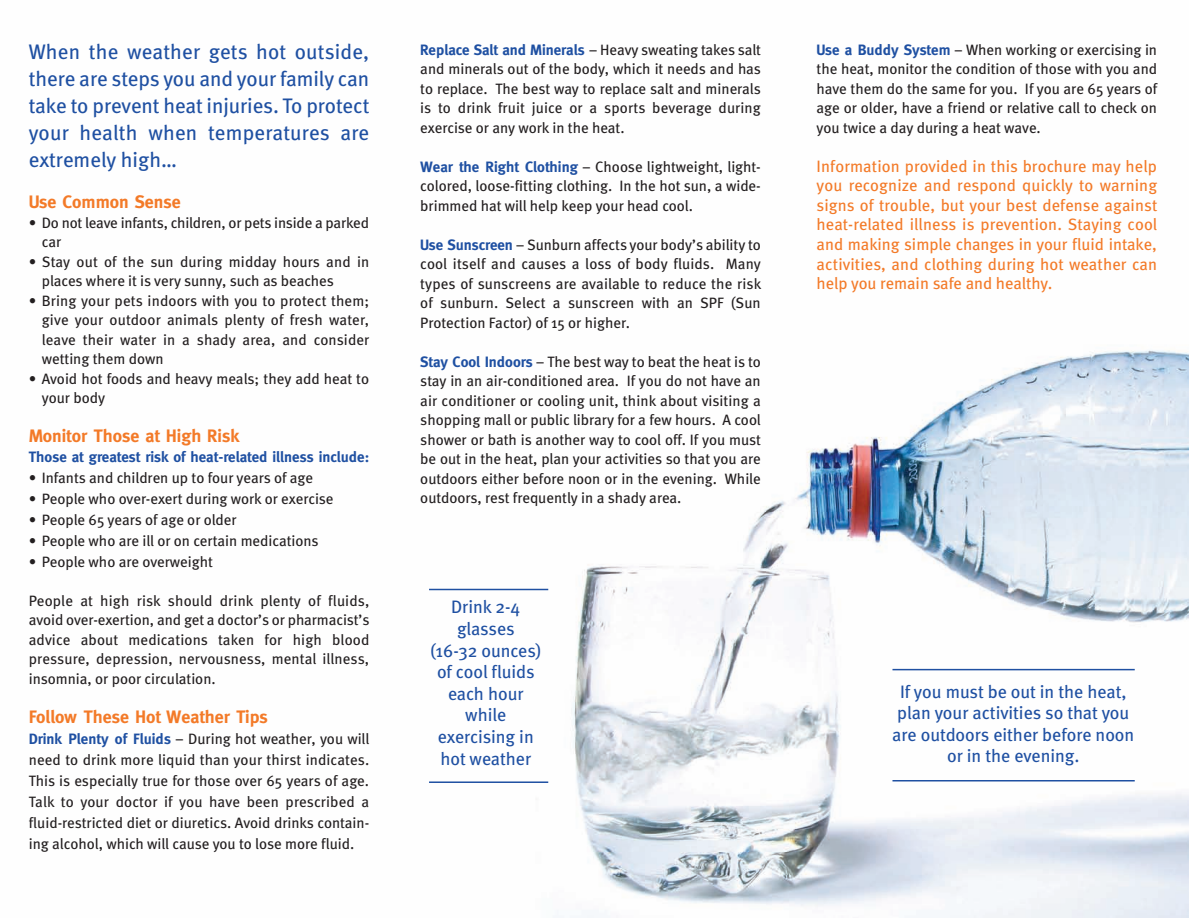
<style>
.page{position:relative;width:1189px;height:918px;background:#fff}
.page>*{position:absolute;margin:0;border:0;box-sizing:border-box;transform-origin:0 0}
.t1{font:21px/27px "Meta";color:#1f50a2;text-align:justify}
.t2{font:18px/21.6px "Meta";color:#1f50a2;text-align:center}
.t3{font:700 18px "Meta";color:#f37a28}
.t4{font:16.5px/19.5px "Meta";color:#f37a28;text-align:justify}
.t5{font:15px/19.5px "Meta";color:#231f20;text-align:justify}
.t6{font:700 15px "Meta";color:#1f50a2}
.s1{font-weight:700;color:#1f50a2}
</style>
<div class="page">
<img style="left:429px;top:350px;width:759px;height:568px">
<hr style="left:429px;top:781px;width:119px;height:2px;background:#1f50a2">
<hr style="left:429px;top:589px;width:119px;height:1px;background:#1f50a2">
<hr style="left:892px;top:780px;width:242px;height:2px;background:#1f50a2">
<hr style="left:892px;top:669px;width:242px;height:1px;background:#1f50a2">
<h1 class="t1" style="left:29px;top:38px;width:342px">When the weather gets hot outside, there are steps you and your family can take to prevent heat injuries. To protect your health when temperatures are extremely high…</h1>
<p class="t3" style="left:29px;top:191px;width:153px">Use Common Sense</p>
<p class="t5" style="left:42px;top:212px;width:329px;text-indent:-13px">• Do not leave infants, children, or pets inside a parked car</p>
<p class="t5" style="left:42px;top:251px;width:329px;text-indent:-13px">• Stay out of the sun during midday hours and in places where it is very sunny, such as beaches</p>
<p class="t5" style="left:42px;top:290px;width:329px;text-indent:-13px">• Bring your pets indoors with you to protect them; give your outdoor animals plenty of fresh water, leave their water in a shady area, and consider wetting them down</p>
<p class="t5" style="left:42px;top:368px;width:329px;text-indent:-13px">• Avoid hot foods and heavy meals; they add heat to your body</p>
<p class="t3" style="left:29px;top:425px;width:212px">Monitor Those at High Risk</p>
<p class="t6" style="left:29px;top:448px;width:342px">Those at greatest risk of heat-related illness include:</p>
<p class="t5" style="left:29px;top:467px;width:285px">• Infants and children up to four years of age</p>
<p class="t5" style="left:29px;top:488px;width:306px">• People who over-exert during work or exercise</p>
<p class="t5" style="left:29px;top:509px;width:209px">• People 65 years of age or older</p>
<p class="t5" style="left:29px;top:530px;width:291px">• People who are ill or on certain medications</p>
<p class="t5" style="left:29px;top:551px;width:186px">• People who are overweight</p>
<p class="t5" style="left:29px;top:590px;width:342px">People at high risk should drink plenty of fluids, avoid over-exertion, and get a doctor’s or pharmacist’s advice about medications taken for high blood pressure, depression, nervousness, mental illness, insomnia, or poor circulation.</p>
<p class="t3" style="left:29px;top:706px;width:241px">Follow These Hot Weather Tips</p>
<p class="t5" style="left:29px;top:728px;width:342px;line-height:21px"><span class="s1">Drink Plenty of Fluids</span> – During hot weather, you will need to drink more liquid than your thirst indicates.<br>This is especially true for those over 65 years of age.<br>Talk to your doctor if you have been prescribed a fluid-restricted diet or diuretics. Avoid drinks contain&shy;ing alcohol, which will cause you to lose more fluid.</p>
<p class="t5" style="left:420px;top:40px;width:342px"><span class="s1">Replace Salt and Minerals</span> – Heavy sweating takes salt and minerals out of the body, which it needs and has to replace. The best way to replace salt and minerals is to drink fruit juice or a sports beverage during exercise or any work in the heat.</p>
<p class="t5" style="left:420px;top:157px;width:342px"><span class="s1">Wear the Right Clothing</span> – Choose lightweight, light&shy;colored, loose-fitting clothing. In the hot sun, a wide&shy;brimmed hat will help keep your head cool.</p>
<p class="t5" style="left:420px;top:235px;width:342px"><span class="s1">Use Sunscreen</span> – Sunburn affects your body’s ability to cool itself and causes a loss of body fluids. Many types of sunscreens are available to reduce the risk of sunburn. Select a sunscreen with an SPF (Sun Protection Factor) of 15 or higher.</p>
<p class="t5" style="left:420px;top:352px;width:342px"><span class="s1">Stay Cool Indoors</span> – The best way to beat the heat is to stay in an air-conditioned area. If you do not have an air conditioner or cooling unit, think about visiting a shopping mall or public library for a few hours. A cool shower or bath is another way to cool off. If you must be out in the heat, plan your activities so that you are outdoors either before noon or in the evening. While outdoors, rest frequently in a shady area.</p>
<p class="t2" style="left:430px;top:596px;width:112px">Drink 2-4 glasses<br>(16-32 ounces) of cool fluids each hour while exercising in hot weather</p>
<p class="t5" style="left:816px;top:40px;width:342px"><span class="s1">Use a Buddy System</span> – When working or exercising in the heat, monitor the condition of those with you and have them do the same for you. If you are 65 years of age or older, have a friend or relative call to check on you twice a day during a heat wave.</p>
<p class="t4" style="left:816px;top:156px;width:342px">Information provided in this brochure may help you recognize and respond quickly to warning signs of trouble, but your best defense against heat-related illness is prevention. Staying cool and making simple changes in your fluid intake, activities, and clothing during hot weather can help you remain safe and healthy.</p>
<p class="t2" style="left:892px;top:680px;width:243px">If you must be out in the heat, plan your activities so that you are outdoors either before noon or in the evening.</p>
</div>
